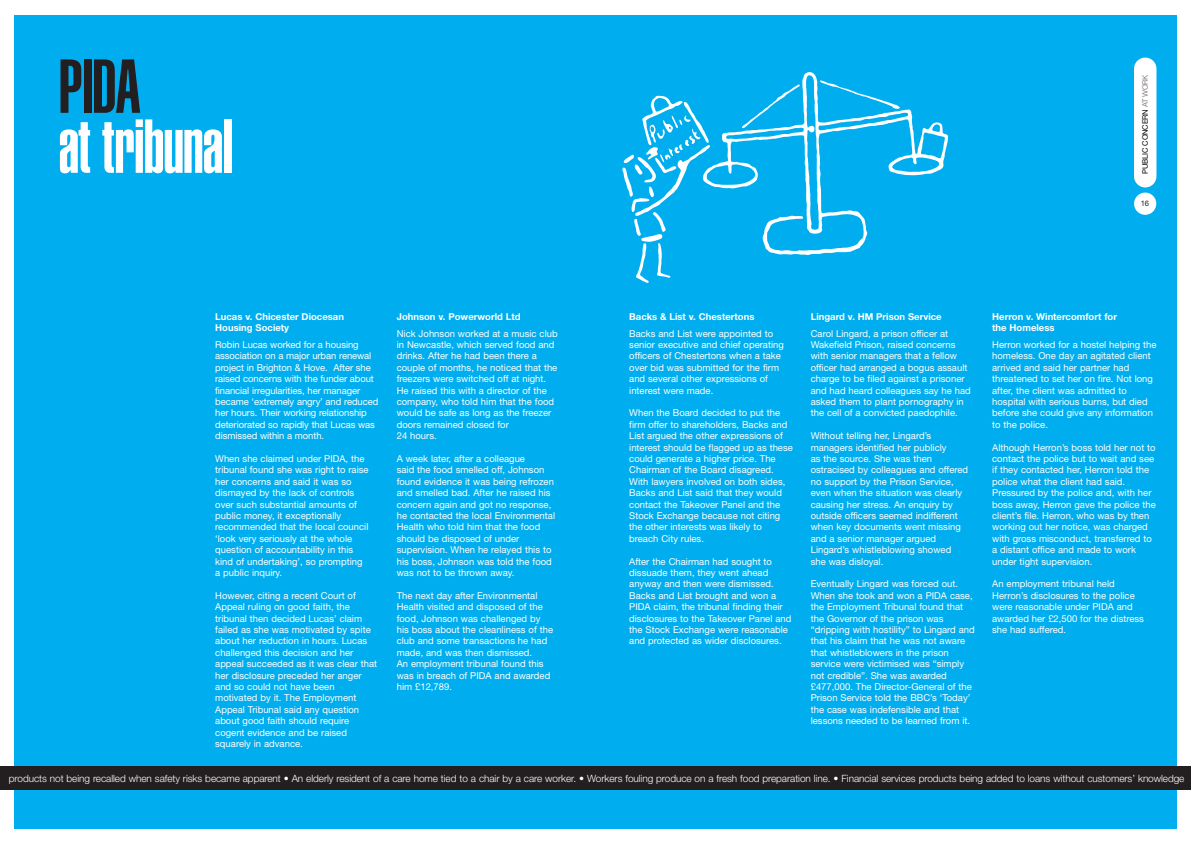
<style>
.page{position:relative;width:1191px;height:842px;background:#fff}
.page>*{position:absolute;margin:0;border:0;box-sizing:border-box;transform-origin:0 0}
.t1{font:900 extra-condensed 75px "Helvetica";letter-spacing:-.015em;color:#fff}
.t2{font:900 extra-condensed 75px "Helvetica";color:#231f20}
.t3{font:300 10px "Helvetica Neue";letter-spacing:-.005em;color:#fff}
.t4{font:9.5px/11.4px "Helvetica Neue";color:#fff}
.t5{font:700 9.5px/11.4px "Helvetica Neue";color:#fff}
.t6{font:7.6px "Helvetica Neue";letter-spacing:-.03em;color:#000}
.t7{font:7.6px "Helvetica Neue";color:#231f20}
.s1{color:#867f7c}
</style>
<div class="page">
<div style="left:14px;top:15px;width:1162px;height:814px;background:#00aeef"></div>
<div style="left:1134px;top:58px;width:22px;height:129px;background:#fff;border-radius:11px"></div>
<div style="left:1134px;top:193px;width:22px;height:22px;background:#fff;border-radius:50%"></div>
<svg style="left:710px;top:72px;width:238px;height:183px"></svg>
<svg style="left:622px;top:96px;width:88px;height:187px"></svg>
<div style="left:0;top:766px;width:1190px;height:23px;background:#231f20"></div>
<h1 class="t2" style="left:58px;top:59px;width:84px">PIDA</h1>
<h1 class="t1" style="left:58px;top:119px;width:176px">at tribunal</h1>
<p class="t5" style="left:215px;top:311px;width:130px">Lucas v. Chicester Diocesan<br>Housing Society</p>
<p class="t4" style="left:215px;top:340px;width:165px">Robin Lucas worked for a housing association on a major urban renewal project in Brighton &amp; Hove. After she raised concerns with the funder about financial irregularities, her manager became ‘extremely angry’ and reduced her hours. Their working relationship deteriorated so rapidly that Lucas was dismissed within a month.</p>
<p class="t4" style="left:215px;top:454px;width:155px">When she claimed under PIDA, the tribunal found she was right to raise her concerns and said it was so dismayed by the lack of controls over such substantial amounts of public money, it exceptionally recommended that the local council ‘look very seriously at the whole question of accountability in this kind of undertaking’, so prompting a public inquiry.</p>
<p class="t4" style="left:215px;top:591px;width:163px">However, citing a recent Court of<br>Appeal ruling on good faith, the tribunal then decided Lucas’ claim failed as she was motivated by spite about her reduction in hours. Lucas challenged this decision and her appeal succeeded as it was clear that her disclosure preceded her anger and so could not have been motivated by it. The Employment<br>Appeal Tribunal said any question about good faith should require cogent evidence and be raised squarely in advance.</p>
<p class="t5" style="left:397px;top:311px;width:125px">Johnson v. Powerworld Ltd</p>
<p class="t4" style="left:397px;top:328px;width:162px">Nick Johnson worked at a music club in Newcastle, which served food and drinks. After he had been there a couple of months, he noticed that the freezers were switched off at night.<br>He raised this with a director of the company, who told him that the food would be safe as long as the freezer doors remained closed for<br>24 hours.</p>
<p class="t4" style="left:397px;top:454px;width:160px">A week later, after a colleague<br>said the food smelled off, Johnson found evidence it was being refrozen and smelled bad. After he raised his concern again and got no response, he contacted the local Environmental Health who told him that the food should be disposed of under supervision. When he relayed this to his boss, Johnson was told the food was not to be thrown away.</p>
<p class="t4" style="left:397px;top:591px;width:158px">The next day after Environmental<br>Health visited and disposed of the food, Johnson was challenged by his boss about the cleanliness of the club and some transactions he had made, and was then dismissed.<br>An employment tribunal found this was in breach of PIDA and awarded him £12,789.</p>
<p class="t6" style="left:1142px;top:174px;width:101px;rotate:-90deg">PUBLIC CONCERN <span class="s1">AT WORK</span></p>
<p class="t7" style="left:1140px;top:201px;width:10px">16</p>
<p class="t5" style="left:629px;top:311px;width:127px">Backs &amp; List v. Chestertons</p>
<p class="t4" style="left:629px;top:328px;width:156px">Backs and List were appointed to senior executive and chief operating officers of Chestertons when a take over bid was submitted for the firm and several other expressions of interest were made.</p>
<p class="t4" style="left:629px;top:408px;width:165px">When the Board decided to put the firm offer to shareholders, Backs and List argued the other expressions of interest should be flagged up as these could generate a higher price. The Chairman of the Board disagreed.<br>With lawyers involved on both sides, Backs and List said that they would contact the Takeover Panel and the Stock Exchange because not citing the other interests was likely to breach City rules.</p>
<p class="t4" style="left:629px;top:556px;width:164px">After the Chairman had sought to dissuade them, they went ahead anyway and then were dismissed.<br>Backs and List brought and won a PIDA claim, the tribunal finding their disclosures to the Takeover Panel and the Stock Exchange were reasonable and protected as wider disclosures.</p>
<p class="t5" style="left:810px;top:311px;width:132px">Lingard v. HM Prison Service</p>
<p class="t4" style="left:810px;top:328px;width:162px">Carol Lingard, a prison officer at Wakefield Prison, raised concerns with senior managers that a fellow officer had arranged a bogus assault charge to be filed against a prisoner and had heard colleagues say he had asked them to plant pornography in the cell of a convicted paedophile.</p>
<p class="t4" style="left:810px;top:431px;width:159px">Without telling her, Lingard’s managers identified her publicly<br>as the source. She was then ostracised by colleagues and offered no support by the Prison Service, even when the situation was clearly causing her stress. An enquiry by outside officers seemed indifferent when key documents went missing and a senior manager argued<br>Lingard’s whistleblowing showed she was disloyal.</p>
<p class="t4" style="left:810px;top:579px;width:166px">Eventually Lingard was forced out.<br>When she took and won a PIDA case, the Employment Tribunal found that the Governor of the prison was “dripping with hostility” to Lingard and that his claim that he was not aware that whistleblowers in the prison service were victimised was “simply not credible”. She was awarded £477,000. The Director-General of the Prison Service told the BBC’s ‘Today’ the case was indefensible and that lessons needed to be learned from it.</p>
<p class="t5" style="left:992px;top:311px;width:126px">Herron v. Wintercomfort for the Homeless</p>
<p class="t4" style="left:992px;top:340px;width:166px">Herron worked for a hostel helping the homeless. One day an agitated client arrived and said her partner had threatened to set her on fire. Not long after, the client was admitted to hospital with serious burns, but died before she could give any information to the police.</p>
<p class="t4" style="left:992px;top:442px;width:165px">Although Herron’s boss told her not to contact the police but to wait and see if they contacted her, Herron told the police what the client had said.<br>Pressured by the police and, with her boss away, Herron gave the police the client’s file. Herron, who was by then working out her notice, was charged with gross misconduct, transferred to a distant office and made to work under tight supervision.</p>
<p class="t4" style="left:992px;top:579px;width:153px">An employment tribunal held<br>Herron’s disclosures to the police were reasonable under PIDA and awarded her £2,500 for the distress she had suffered.</p>
<p class="t3" style="left:9px;top:774px;width:1177px">products not being recalled when safety risks became apparent • An elderly resident of a care home tied to a chair by a care worker. • Workers fouling produce on a fresh food preparation line. • Financial services products being added to loans without customers’ knowledge</p>
</div>
